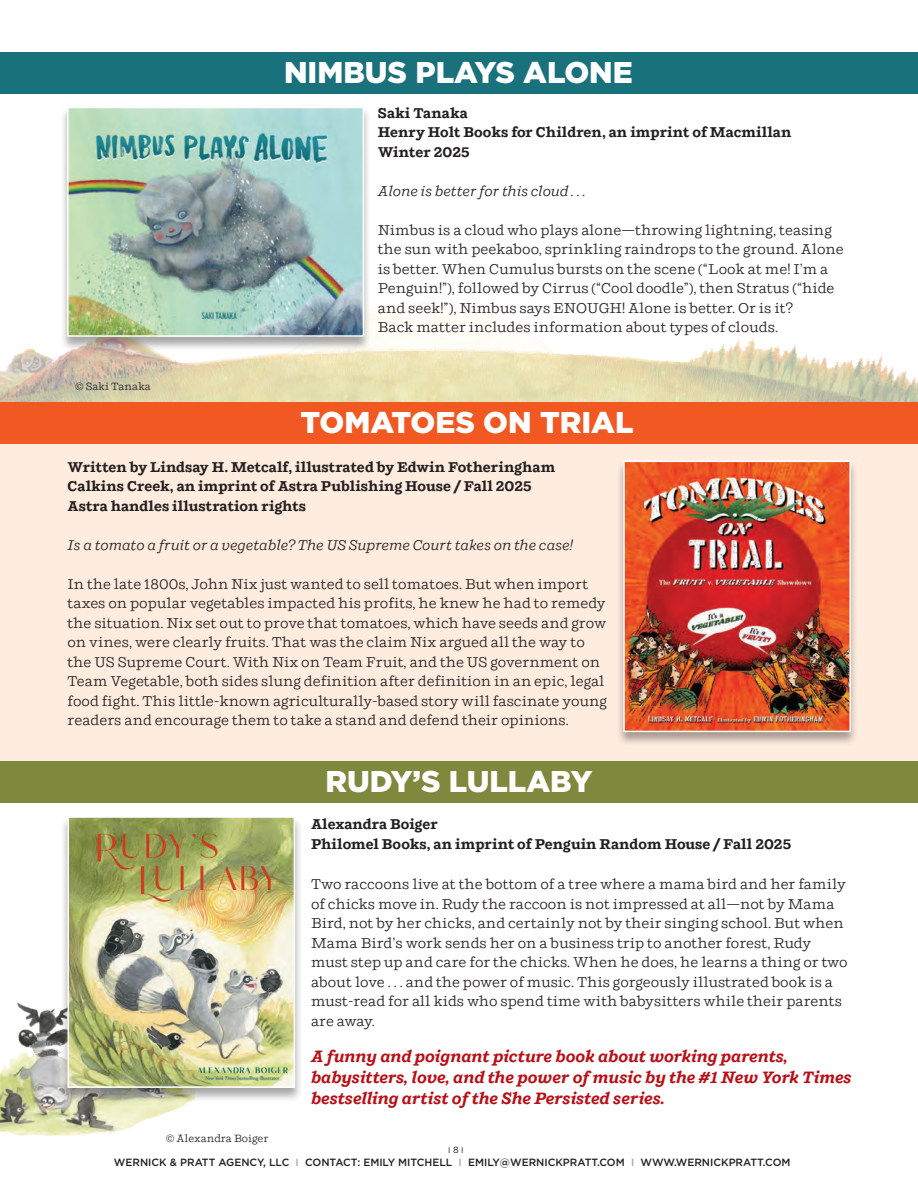
<style>
.page{position:relative;width:918px;height:1188px;background:#fff}
.page>*{position:absolute;margin:0;border:0;box-sizing:border-box;transform-origin:0 0}
.t1{font:900 30px "Gotham";color:#fff}
.t2{font:italic 700 16.5px/21px "Shift";color:#b90f17}
.t3{font:14.25px/19.5px "Shift";color:#231f20}
.t4{font:700 14.25px/19.5px "Shift";color:#231f20}
.t5{font:italic 14.25px "Shift";color:#231f20}
.t6{font:500 10.5px "Gotham";color:#231f20}
.t7{font:10.5px "Shift";color:#231f20}
.t8{font:8.25px "Gotham";color:#231f20}
.s1{font-size:9px}
.s2{color:#a8a9ad}
</style>
<div class="page">
<img style="left:0;top:1002px;width:189px;height:134px">
<div style="left:0;top:431px;width:918px;height:339px;background:#feecdf"></div>
<img style="left:0;top:302px;width:918px;height:100px">
<div style="left:0;top:53px;width:918px;height:41px;background:#19717b"></div>
<div style="left:0;top:761px;width:918px;height:41px;background:#7e893e"></div>
<div style="left:0;top:402px;width:918px;height:41px;background:#f15822"></div>
<div style="left:60px;top:106px;width:312px;height:245px;background:#231f20;opacity:.4"></div>
<img style="left:70px;top:110px;width:291px;height:224px">
<div style="left:67px;top:107px;width:297px;height:230px;border:2px solid #fff"></div>
<div style="left:616px;top:460px;width:242px;height:286px;background:#231f20;opacity:.4"></div>
<img style="left:626px;top:464px;width:222px;height:265px">
<div style="left:623px;top:461px;width:228px;height:271px;border:2px solid #fff"></div>
<div style="left:60px;top:816px;width:243px;height:286px;background:#231f20;opacity:.4"></div>
<img style="left:71px;top:819px;width:221px;height:266px">
<div style="left:68px;top:816px;width:227px;height:272px;border:2px solid #fff"></div>
<h1 class="t1" style="left:284px;top:52px;width:350px">NIMBUS PLAYS ALONE</h1>
<p class="t7" style="left:76px;top:380px;width:77px">© Saki Tanaka</p>
<p class="t4" style="left:378px;top:104px;width:415px">Saki Tanaka<br>Henry Holt Books for Children, an imprint of Macmillan<br>Winter 2025</p>
<p class="t5" style="left:378px;top:183px;width:209px">Alone is better for this cloud . . .</p>
<p class="t3" style="left:378px;top:220px;width:468px">Nimbus is a cloud who plays alone—throwing lightning, teasing the sun with peekaboo, sprinkling raindrops to the ground. Alone is better. When Cumulus bursts on the scene (“Look at me! I’m a Penguin!”), followed by Cirrus (“Cool doodle”), then Stratus (“hide and seek!”), Nimbus says ENOUGH! Alone is better. Or is it?<br>Back matter includes information about types of clouds.</p>
<h1 class="t1" style="left:301px;top:401px;width:335px">TOMATOES ON TRIAL</h1>
<p class="t4" style="left:68px;top:458px;width:489px">Written by Lindsay H. Metcalf, illustrated by Edwin Fotheringham<br>Calkins Creek, an imprint of Astra Publishing House / Fall 2025<br>Astra handles illustration rights</p>
<p class="t5" style="left:68px;top:536px;width:507px">Is a tomato a fruit or a vegetable? The US Supreme Court takes on the case!</p>
<p class="t3" style="left:68px;top:574px;width:541px">In the late 1800s, John Nix just wanted to sell tomatoes. But when import taxes on popular vegetables impacted his profits, he knew he had to remedy the situation. Nix set out to prove that tomatoes, which have seeds and grow on vines, were clearly fruits. That was the claim Nix argued all the way to the US Supreme Court. With Nix on Team Fruit, and the US government on Team Vegetable, both sides slung definition after definition in an epic, legal food fight. This little-known agriculturally-based story will fascinate young readers and encourage them to take a stand and defend their opinions.</p>
<h1 class="t1" style="left:325px;top:761px;width:269px">RUDY’S LULLABY</h1>
<p class="t4" style="left:311px;top:815px;width:482px">Alexandra Boiger<br>Philomel Books, an imprint of Penguin Random House / Fall 2025</p>
<p class="t3" style="left:311px;top:875px;width:538px">Two raccoons live at the bottom of a tree where a mama bird and her family of chicks move in. Rudy the raccoon is not impressed at all—not by Mama Bird, not by her chicks, and certainly not by their singing school. But when Mama Bird’s work sends her on a business trip to another forest, Rudy must step up and care for the chicks. When he does, he learns a thing or two about love . . . and the power of music. This gorgeously illustrated book is a must-read for all kids who spend time with babysitters while their parents are away.</p>
<p class="t2" style="left:311px;top:1046px;width:542px">A funny and poignant picture book about working parents, babysitters, love, and the power of music by the #1 New York Times bestselling artist of the She Persisted series.</p>
<p class="t7" style="left:166px;top:1133px;width:104px">© Alexandra Boiger</p>
<p class="t8" style="left:448px;top:1144px;width:17px">I <span class="s1">8</span> I</p>
<p class="t6" style="left:114px;top:1155px;width:678px">WERNICK &amp; PRATT AGENCY, LLC <span class="s2">I</span> CONTACT: EMILY MITCHELL <span class="s2">I</span> EMILY@WERNICKPRATT.COM <span class="s2">I</span> WWW.WERNICKPRATT.COM</p>
</div>
